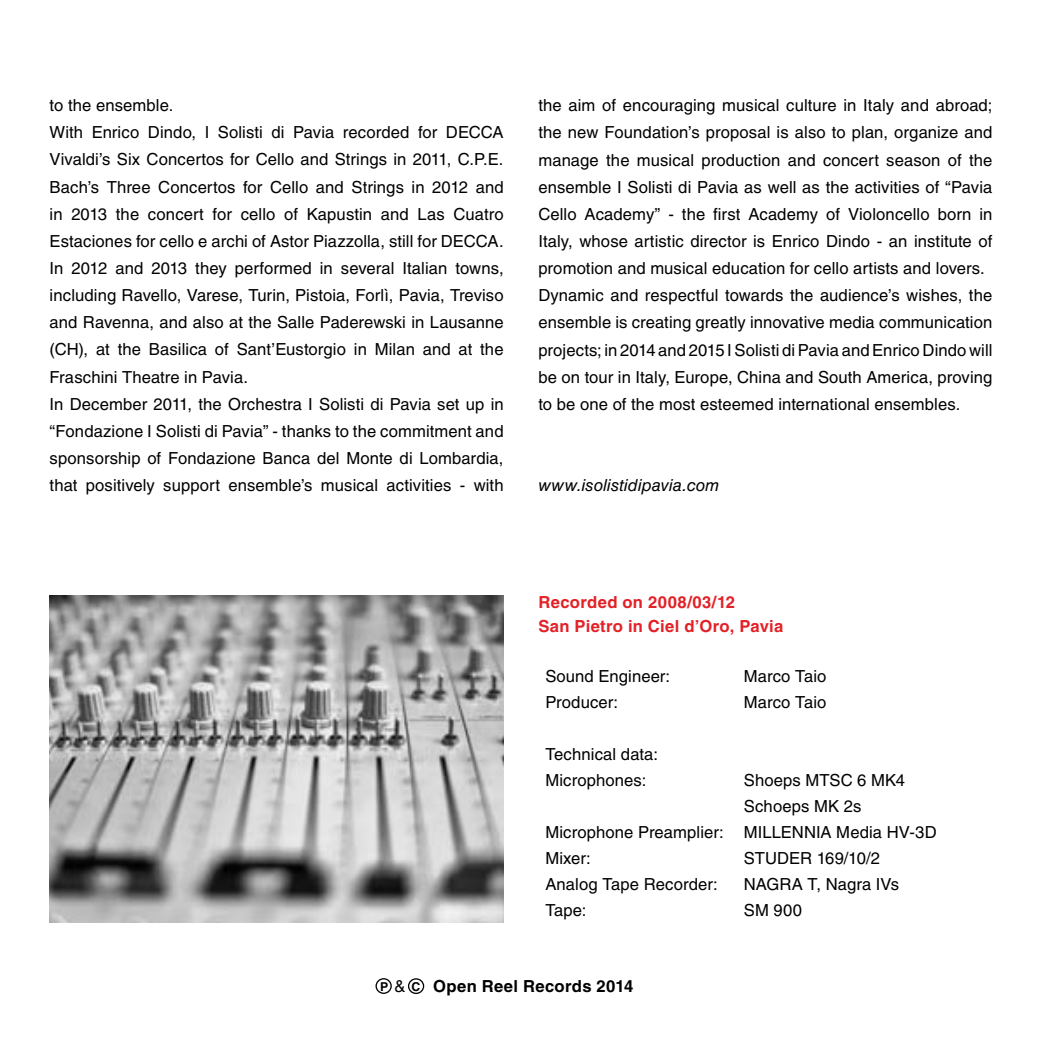
<style>
.page{position:relative;width:1042px;height:1042px;background:#fff}
.page>*{position:absolute;margin:0;border:0;box-sizing:border-box;transform-origin:0 0}
.t1{font:16.62px/27.1px "Helvetica LT Std";letter-spacing:.005em;color:#000}
.t2{font:700 16.62px/24.5px "Helvetica LT Std";letter-spacing:.02em;color:#e32127}
.t3{font:italic 16.62px "Helvetica LT Std";letter-spacing:.005em;color:#000}
.t4{font:700 16.62px "Helvetica LT Std";letter-spacing:.02em;color:#000}
.s1{font-size:12.25px}
.s2{font-weight:400}
</style>
<div class="page">
<img style="left:50px;top:595px;width:454px;height:327px">
<div style="left:375px;top:978px;width:17px;height:16px;border:1px solid #000;border-radius:50%"></div>
<div style="left:408px;top:978px;width:16px;height:16px;border:1px solid #000;border-radius:50%"></div>
<p class="t1" style="left:50px;top:92px;width:455px">to the ensemble.<br>With Enrico Dindo, I Solisti di Pavia recorded for DECCA Vivaldi’s Six Concertos for Cello and Strings in 2011, C.P.E.<br>Bach’s Three Concertos for Cello and Strings in 2012 and in 2013 the concert for cello of Kapustin and Las Cuatro Estaciones for cello e archi of Astor Piazzolla, still for DECCA.<br>In 2012 and 2013 they performed in several Italian towns, including Ravello, Varese, Turin, Pistoia, Forlì, Pavia, Treviso and Ravenna, and also at the Salle Paderewski in Lausanne (CH), at the Basilica of Sant’Eustorgio in Milan and at the Fraschini Theatre in Pavia.<br>In December 2011, the Orchestra I Solisti di Pavia set up in “Fondazione I Solisti di Pavia” - thanks to the commitment and sponsorship of Fondazione Banca del Monte di Lombardia, that positively support ensemble’s musical activities - with</p>
<p class="t1" style="left:538px;top:92px;width:456px">the aim of encouraging musical culture in Italy and abroad; the new Foundation’s proposal is also to plan, organize and manage the musical production and concert season of the ensemble I Solisti di Pavia as well as the activities of “Pavia Cello Academy” - the first Academy of Violoncello born in Italy, whose artistic director is Enrico Dindo - an institute of promotion and musical education for cello artists and lovers.<br>Dynamic and respectful towards the audience’s wishes, the ensemble is creating greatly innovative media communication projects; in 2014 and 2015 I Solisti di Pavia and Enrico Dindo will be on tour in Italy, Europe, China and South America, proving to be one of the most esteemed international ensembles.</p>
<p class="t3" style="left:538px;top:476px;width:183px">www.isolistidipavia.com</p>
<p class="t2" style="left:538px;top:589px;width:247px">Recorded on 2008/03/12<br>San Pietro in Ciel d’Oro, Pavia</p>
<p class="t1" style="left:545px;top:663px;width:126px">Sound Engineer:</p>
<p class="t1" style="left:744px;top:663px;width:84px">Marco Taio</p>
<p class="t1" style="left:545px;top:689px;width:74px">Producer:</p>
<p class="t1" style="left:744px;top:689px;width:84px">Marco Taio</p>
<p class="t1" style="left:545px;top:741px;width:114px;line-height:25.9px">Technical data:<br>Microphones:</p>
<p class="t1" style="left:744px;top:766px;width:163px">Shoeps MTSC 6 MK4</p>
<p class="t1" style="left:744px;top:792px;width:119px">Schoeps MK 2s</p>
<p class="t1" style="left:545px;top:818px;width:393px">Microphone Preamplier: MILLENNIA Media HV-3D</p>
<p class="t1" style="left:545px;top:844px;width:47px">Mixer:</p>
<p class="t1" style="left:744px;top:844px;width:138px">STUDER 169/10/2</p>
<p class="t1" style="left:545px;top:870px;width:174px">Analog Tape Recorder:</p>
<p class="t1" style="left:744px;top:870px;width:157px">NAGRA T, Nagra IVs</p>
<p class="t1" style="left:545px;top:896px;width:43px">Tape:</p>
<p class="t1" style="left:744px;top:896px;width:60px">SM 900</p>
<p class="t4" style="left:380px;top:975px;width:255px"><span class="s1">P</span> <span class="s2">&amp;</span> <span class="s1">C</span> Open Reel Records 2014</p>
</div>
